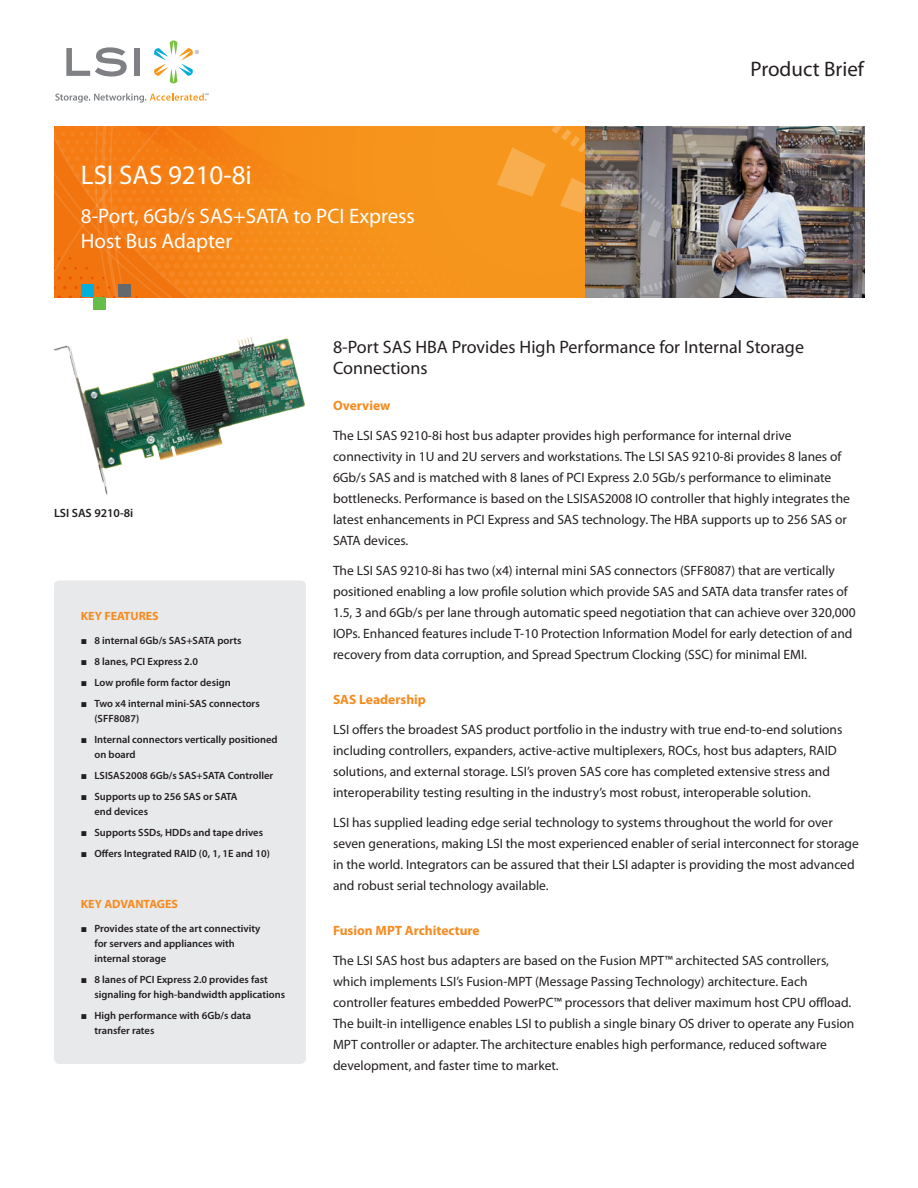
<style>
.page{position:relative;width:918px;height:1188px;background:#fff}
.page>*{position:absolute;margin:0;border:0;box-sizing:border-box;transform-origin:0 0}
.Headline_18_20_Reg_W{font:27px "Myriad Pro";color:#fff}
.Headline_18_20_Reg_W-2{font:21px/25.2px "Myriad Pro";color:#fff}
.Document_Type_14_14{font:21px "Myriad Pro";color:#231f20}
.Subhead_14_16_Reg{font:18px/21px "Myriad Pro";color:#231f20}
.Body_Text_9_14_Reg{font:13.5px/21px "Myriad Pro";color:#231f20}
.Subhead_9_14_Bold_Or{font:700 13.5px "Myriad Pro";color:#f68b1f}
.Subhead_8_10_Bold{font:700 12px "Myriad Pro";color:#f68b1f}
.Caption_8_10_Semibol{font:600 12px "Myriad Pro";color:#231f20}
.Body_Bullet_7_10_Sem{font:600 10.5px/15px "Myriad Pro";color:#231f20}
.s1{font-family:"Arial";font-weight:400}
</style>
<div class="page">
<svg style="left:66px;top:47px;width:61px;height:30px"></svg>
<div style="left:135px;top:48px;width:5px;height:28px;background:#7e8083"></div>
<svg style="left:154px;top:40px;width:45px;height:43px"></svg>
<svg style="left:55px;top:93px;width:154px;height:10px"></svg>
<div style="left:54px;top:580px;width:252px;height:484px;background:#e8e9eb;border-radius:5px"></div>
<div style="left:93px;top:297px;width:13px;height:13px;background:#67bd4a"></div>
<img style="left:53px;top:337px;width:252px;height:158px">
<img style="left:54px;top:126px;width:811px;height:172px">
<p class="Headline_18_20_Reg_W" style="left:81px;top:158px;width:172px">LSI SAS 9210-8i</p>
<p class="Headline_18_20_Reg_W-2" style="left:81px;top:203px;width:335px">8-Port, 6Gb/s SAS+SATA to PCI Express<br>Host Bus Adapter</p>
<p class="Document_Type_14_14" style="left:751px;top:56px;width:115px">Product Brief</p>
<p class="Caption_8_10_Semibol" style="left:54px;top:505px;width:81px">LSI SAS 9210-8i</p>
<p class="Subhead_8_10_Bold" style="left:81px;top:608px;width:79px">KEY FEATURES</p>
<p class="Body_Bullet_7_10_Sem" style="left:81px;top:632px;width:162px"><span class="s1">■</span> 8 internal 6Gb/s SAS+SATA ports</p>
<p class="Body_Bullet_7_10_Sem" style="left:81px;top:653px;width:119px"><span class="s1">■</span> 8 lanes, PCI Express 2.0</p>
<p class="Body_Bullet_7_10_Sem" style="left:81px;top:674px;width:151px"><span class="s1">■</span> Low profile form factor design</p>
<p class="Body_Bullet_7_10_Sem" style="left:94px;top:695px;width:167px;text-indent:-14px"><span class="s1">■</span> Two x4 internal mini-SAS connectors (SFF8087)</p>
<p class="Body_Bullet_7_10_Sem" style="left:94px;top:731px;width:185px;text-indent:-14px"><span class="s1">■</span> Internal connectors vertically positioned on board</p>
<p class="Body_Bullet_7_10_Sem" style="left:81px;top:767px;width:194px"><span class="s1">■</span> LSISAS2008 6Gb/s SAS+SATA Controller</p>
<p class="Body_Bullet_7_10_Sem" style="left:94px;top:788px;width:145px;text-indent:-14px"><span class="s1">■</span> Supports up to 256 SAS or SATA end devices</p>
<p class="Body_Bullet_7_10_Sem" style="left:81px;top:824px;width:184px"><span class="s1">■</span> Supports SSDs, HDDs and tape drives</p>
<p class="Body_Bullet_7_10_Sem" style="left:81px;top:845px;width:190px"><span class="s1">■</span> Offers Integrated RAID (0, 1, 1E and 10)</p>
<p class="Subhead_8_10_Bold" style="left:81px;top:896px;width:99px">KEY ADVANTAGES</p>
<p class="Body_Bullet_7_10_Sem" style="left:94px;top:920px;width:168px;text-indent:-14px"><span class="s1">■</span> Provides state of the art connectivity for servers and appliances with internal storage</p>
<p class="Body_Bullet_7_10_Sem" style="left:94px;top:971px;width:192px;text-indent:-14px"><span class="s1">■</span> 8 lanes of PCI Express 2.0 provides fast signaling for high-bandwidth applications</p>
<p class="Body_Bullet_7_10_Sem" style="left:94px;top:1007px;width:158px;text-indent:-14px"><span class="s1">■</span> High performance with 6Gb/s data transfer rates</p>
<p class="Subhead_14_16_Reg" style="left:333px;top:336px;width:473px">8-Port SAS HBA Provides High Performance for Internal Storage<br>Connections</p>
<p class="Subhead_9_14_Bold_Or" style="left:333px;top:396px;width:59px">Overview</p>
<p class="Body_Text_9_14_Reg" style="left:333px;top:424px;width:518px">The LSI SAS 9210-8i host bus adapter provides high performance for internal drive connectivity in 1U and 2U servers and workstations. The LSI SAS 9210-8i provides 8 lanes of 6Gb/s SAS and is matched with 8 lanes of PCI Express 2.0 5Gb/s performance to eliminate bottlenecks. Performance is based on the LSISAS2008 IO controller that highly integrates the latest enhancements in PCI Express and SAS technology. The HBA supports up to 256 SAS or SATA devices.</p>
<p class="Body_Text_9_14_Reg" style="left:333px;top:559px;width:524px">The LSI SAS 9210-8i has two (x4) internal mini SAS connectors (SFF8087) that are vertically positioned enabling a low profile solution which provide SAS and SATA data transfer rates of 1.5, 3 and 6Gb/s per lane through automatic speed negotiation that can achieve over 320,000<br>IOPs. Enhanced features include T-10 Protection Information Model for early detection of and recovery from data corruption, and Spread Spectrum Clocking (SSC) for minimal EMI.</p>
<p class="Subhead_9_14_Bold_Or" style="left:333px;top:690px;width:95px">SAS Leadership</p>
<p class="Body_Text_9_14_Reg" style="left:333px;top:718px;width:511px">LSI offers the broadest SAS product portfolio in the industry with true end-to-end solutions including controllers, expanders, active-active multiplexers, ROCs, host bus adapters, RAID solutions, and external storage. LSI’s proven SAS core has completed extensive stress and interoperability testing resulting in the industry’s most robust, interoperable solution.</p>
<p class="Body_Text_9_14_Reg" style="left:333px;top:811px;width:527px">LSI has supplied leading edge serial technology to systems throughout the world for over seven generations, making LSI the most experienced enabler of serial interconnect for storage in the world. Integrators can be assured that their LSI adapter is providing the most advanced and robust serial technology available.</p>
<p class="Subhead_9_14_Bold_Or" style="left:333px;top:921px;width:148px">Fusion MPT Architecture</p>
<p class="Body_Text_9_14_Reg" style="left:333px;top:949px;width:523px">The LSI SAS host bus adapters are based on the Fusion MPT™ architected SAS controllers, which implements LSI’s Fusion-MPT (Message Passing Technology) architecture. Each controller features embedded PowerPC™ processors that deliver maximum host CPU offload.<br>The built-in intelligence enables LSI to publish a single binary OS driver to operate any Fusion MPT controller or adapter. The architecture enables high performance, reduced software development, and faster time to market.</p>
</div>
